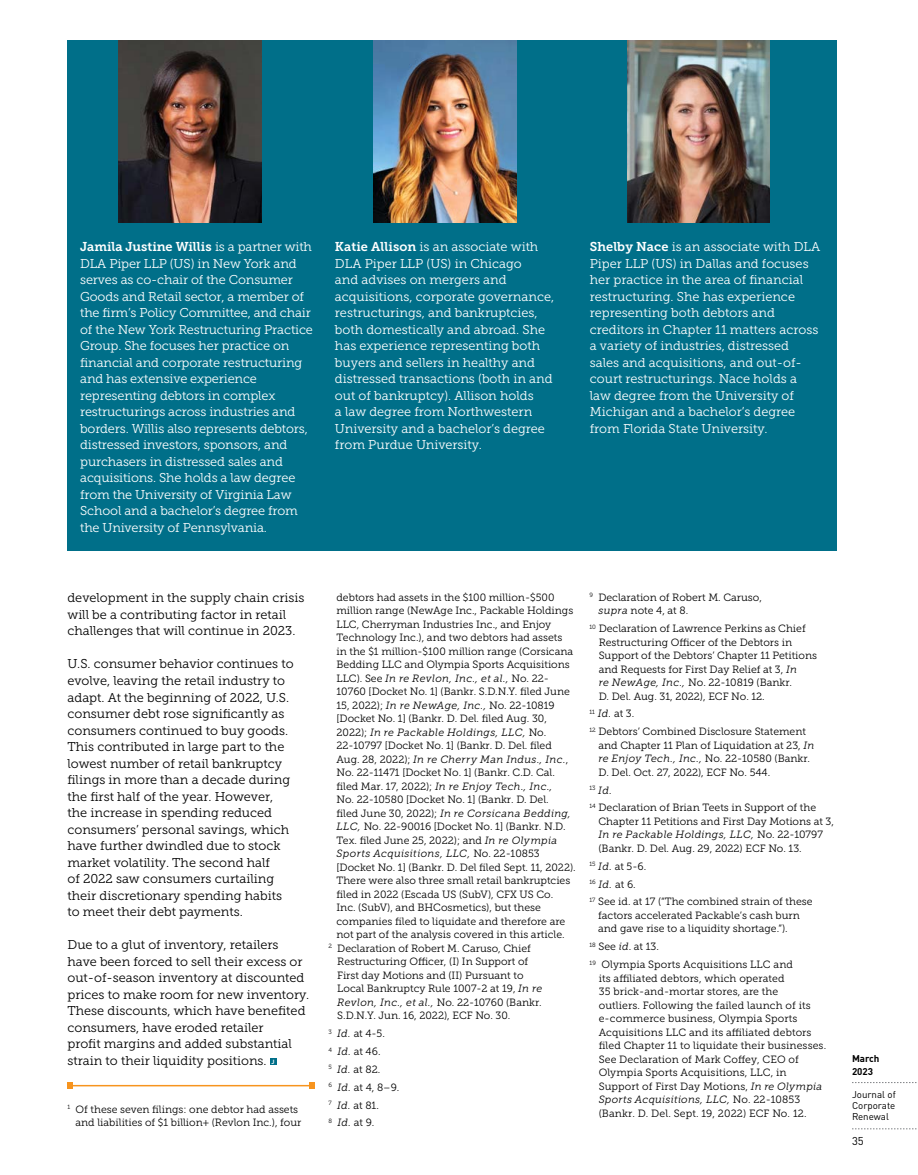
<style>
.page{position:relative;width:918px;height:1175px;background:#fff}
.page>*{position:absolute;margin:0;border:0;box-sizing:border-box;transform-origin:0 0}
.t1{font:12.75px/16.5px "Museo Slab 300";letter-spacing:-.005em;color:#fff}
.t2{font:12.75px/16.5px "Museo Slab 300";color:#000}
.t3{font:12.75px "Museo Slab 700";color:#fff}
.t4{font:11.25px "DINOT";color:#000}
.t5{font:10.5px/13.5px "Museo Slab 300";color:#000}
.t6{font:italic 10.5px "Museo Slab 300";letter-spacing:.03em;color:#000}
.t7{font:9.75px/11.2px "DINOT";color:#000;text-align:justify}
.t8{font:700 9.75px/12.8px "DINOT";color:#000}
.s1{font-family:"Museo Slab 300"}
.s2{font-family:"Museo Slab 700"}
.s3{font-family:"DINOT";font-weight:700;font-size:6px;color:#fff}
.s4{font-style:normal}
.s5{font-style:italic}
</style>
<div class="page">
<svg style="left:852px;top:1082px;width:65px;height:1px"></svg>
<svg style="left:852px;top:1128px;width:65px;height:1px"></svg>
<div style="left:270px;top:1057px;width:7px;height:7px;background:#006f89"></div>
<hr style="left:70px;top:1084px;width:242px;height:2px;background:#f7941e">
<svg style="left:68px;top:1082px;width:6px;height:6px"></svg>
<svg style="left:309px;top:1082px;width:6px;height:6px"></svg>
<div style="left:68px;top:40px;width:769px;height:511px;background:#006f89"></div>
<img style="left:118px;top:40px;width:143px;height:183px">
<img style="left:374px;top:40px;width:142px;height:183px">
<img style="left:627px;top:40px;width:143px;height:183px">
<p class="t3" style="left:80px;top:239px;width:233px">Jamila Justine Willis <span class="s1">is a partner with</span></p>
<p class="t1" style="left:80px;top:255px;width:234px">DLA Piper LLP (US) in New York and serves as co-chair of the Consumer Goods and Retail sector, a member of the firm’s Policy Committee, and chair of the New York Restructuring Practice Group. She focuses her practice on financial and corporate restructuring and has extensive experience representing debtors in complex restructurings across industries and borders. Willis also represents debtors, distressed investors, sponsors, and purchasers in distressed sales and acquisitions. She holds a law degree from the University of Virginia Law School and a bachelor’s degree from the University of Pennsylvania.</p>
<p class="t1" style="left:335px;top:238px;width:221px"><span class="s2">Katie Allison</span> is an associate with<br>DLA Piper LLP (US) in Chicago<br>and advises on mergers and acquisitions, corporate governance, restructurings, and bankruptcies, both domestically and abroad. She has experience representing both buyers and sellers in healthy and distressed transactions (both in and out of bankruptcy). Allison holds<br>a law degree from Northwestern<br>University and a bachelor’s degree from Purdue University.</p>
<p class="t1" style="left:590px;top:238px;width:232px"><span class="s2">Shelby Nace</span> is an associate with DLA Piper LLP (US) in Dallas and focuses her practice in the area of financial restructuring. She has experience representing both debtors and creditors in Chapter 11 matters across a variety of industries, distressed sales and acquisitions, and out-of&shy;court restructurings. Nace holds a law degree from the University of Michigan and a bachelor’s degree from Florida State University.</p>
<p class="t2" style="left:68px;top:590px;width:238px">development in the supply chain crisis will be a contributing factor in retail challenges that will continue in 2023.</p>
<p class="t2" style="left:68px;top:656px;width:228px">U.S. consumer behavior continues to evolve, leaving the retail industry to adapt. At the beginning of 2022, U.S. consumer debt rose significantly as consumers continued to buy goods.<br>This contributed in large part to the lowest number of retail bankruptcy filings in more than a decade during the first half of the year. However, the increase in spending reduced consumers’ personal savings, which have further dwindled due to stock market volatility. The second half<br>of 2022 saw consumers curtailing their discretionary spending habits to meet their debt payments.</p>
<p class="t2" style="left:68px;top:936px;width:243px">Due to a glut of inventory, retailers have been forced to sell their excess or out-of-season inventory at discounted prices to make room for new inventory.<br>These discounts, which have benefited consumers, have eroded retailer<br>profit margins and added substantial strain to their liquidity positions. <span class="s3">J</span></p>
<p class="t5" style="left:76px;top:1102px;width:227px;text-indent:-8px"><sup>1</sup> Of these seven filings: one debtor had assets and liabilities of $1 billion+ (Revlon Inc.), four</p>
<p class="t5" style="left:337px;top:590px;width:219px">debtors had assets in the $100 million-$500</p>
<p class="t5" style="left:337px;top:604px;width:238px">million range (NewAge Inc., Packable Holdings</p>
<p class="t5" style="left:337px;top:617px;width:216px">LLC, Cherryman Industries Inc., and Enjoy</p>
<p class="t5" style="left:337px;top:631px;width:227px">Technology Inc.), and two debtors had assets</p>
<p class="t5" style="left:337px;top:644px;width:238px">in the $1 million-$100 million range (Corsicana</p>
<p class="t5" style="left:337px;top:658px;width:235px">Bedding LLC and Olympia Sports Acquisitions</p>
<p class="t6" style="left:337px;top:672px;width:214px"><span class="s4">LLC). See</span> In re Revlon, Inc., et al., <span class="s4">No. 22-</span></p>
<p class="t5" style="left:337px;top:685px;width:235px">10760 [Docket No. 1] (Bankr. S.D.N.Y. filed June</p>
<p class="t5" style="left:337px;top:698px;width:220px">15, 2022); <span class="s5">In re NewAge, Inc.,</span> No. 22-10819</p>
<p class="t5" style="left:337px;top:712px;width:212px">[Docket No. 1] (Bankr. D. Del. filed Aug. 30,</p>
<p class="t6" style="left:337px;top:726px;width:211px"><span class="s4">2022);</span> In re Packable Holdings, LLC, <span class="s4">No.</span></p>
<p class="t5" style="left:337px;top:739px;width:217px">22-10797 [Docket No. 1] (Bankr. D. Del. filed</p>
<p class="t6" style="left:337px;top:753px;width:233px"><span class="s4">Aug. 28, 2022);</span> In re Cherry Man Indus., Inc.<span class="s4">,</span></p>
<p class="t5" style="left:337px;top:766px;width:220px">No. 22-11471 [Docket No. 1] (Bankr. C.D. Cal.</p>
<p class="t6" style="left:337px;top:780px;width:218px"><span class="s4">filed Mar. 17, 2022);</span> In re Enjoy Tech., Inc.,</p>
<p class="t5" style="left:337px;top:793px;width:214px">No. 22-10580 [Docket No. 1] (Bankr. D. Del.</p>
<p class="t6" style="left:337px;top:807px;width:236px"><span class="s4">filed June 30, 2022);</span> In re Corsicana Bedding,</p>
<p class="t5" style="left:337px;top:820px;width:231px"><span class="s5">LLC,</span> No. 22-90016 [Docket No. 1] (Bankr. N.D.</p>
<p class="t5" style="left:337px;top:833px;width:222px">Tex. filed June 25, 2022); and <span class="s5">In re Olympia</span></p>
<p class="t6" style="left:337px;top:848px;width:205px">Sports Acquisitions, LLC, <span class="s4">No. 22-10853</span></p>
<p class="t5" style="left:337px;top:860px;width:241px">[Docket No. 1] (Bankr. D. Del filed Sept. 11, 2022).</p>
<p class="t5" style="left:337px;top:874px;width:235px">There were also three small retail bankruptcies</p>
<p class="t5" style="left:337px;top:887px;width:218px">filed in 2022 (Escada US (SubV), CFX US Co.</p>
<p class="t5" style="left:337px;top:901px;width:206px">Inc. (SubV), and BHCosmetics), but these</p>
<p class="t5" style="left:337px;top:914px;width:230px">companies filed to liquidate and therefore are</p>
<p class="t5" style="left:337px;top:928px;width:230px">not part of the analysis covered in this article.</p>
<p class="t5" style="left:328px;top:941px;width:204px"><sup>2</sup> Declaration of Robert M. Caruso, Chief</p>
<p class="t5" style="left:337px;top:955px;width:192px">Restructuring Officer, (I) In Support of</p>
<p class="t5" style="left:337px;top:968px;width:188px">First day Motions and (II) Pursuant to</p>
<p class="t5" style="left:337px;top:982px;width:207px">Local Bankruptcy Rule 1007-2 at 19, <span class="s5">In re</span></p>
<p class="t6" style="left:337px;top:996px;width:206px">Revlon, Inc., et al., <span class="s4">No. 22-10760 (Bankr.</span></p>
<p class="t5" style="left:337px;top:1009px;width:175px">S.D.N.Y. Jun. 16, 2022), ECF No. 30.</p>
<p class="t5" style="left:328px;top:1024px;width:73px;line-height:17.9px"><sup>3</sup> <span class="s5">Id.</span> at 4-5.<br><sup>4</sup> <span class="s5">Id.</span> at 46.<br><sup>5</sup> <span class="s5">Id.</span> at 82.<br><sup>6</sup> <span class="s5">Id.</span> at 4, 8–9.<br><sup>7</sup> <span class="s5">Id.</span> at 81.<br><sup>8</sup> <span class="s5">Id.</span> at 9.</p>
<p class="t5" style="left:598px;top:590px;width:165px;text-indent:-9px"><sup>9</sup> Declaration of Robert M. Caruso, <span class="s5">supra</span> note 4, at 8.</p>
<p class="t5" style="left:599px;top:622px;width:220px;text-indent:-9px"><sup>10</sup> Declaration of Lawrence Perkins as Chief Restructuring Officer of the Debtors in Support of the Debtors’ Chapter 11 Petitions and Requests for First Day Relief at 3, <span class="s5">In<br>re NewAge, Inc.,</span> No. 22-10819 (Bankr.<br>D. Del. Aug. 31, 2022), ECF No. 12.</p>
<p class="t5" style="left:590px;top:705px;width:218px;line-height:17.9px"><sup>11</sup> <span class="s5">Id.</span> at 3.<br><sup>12</sup> Debtors’ Combined Disclosure Statement</p>
<p class="t5" style="left:598px;top:738px;width:217px">and Chapter 11 Plan of Liquidation at 23, <span class="s5">In re Enjoy Tech., Inc.,</span> No. 22-10580 (Bankr.<br>D. Del. Oct. 27, 2022), ECF No. 544.</p>
<p class="t5" style="left:590px;top:781px;width:228px;line-height:17.9px"><sup>13</sup> <span class="s5">Id.<br></span><sup>14</sup> Declaration of Brian Teets in Support of the</p>
<p class="t5" style="left:598px;top:814px;width:237px">Chapter 11 Petitions and First Day Motions at 3,<br><span class="s5">In re Packable Holdings, LLC,</span> No. 22-10797 (Bankr. D. Del. Aug. 29, 2022) ECF No. 13.</p>
<p class="t5" style="left:590px;top:857px;width:225px;line-height:17.9px"><sup>15</sup> <span class="s5">Id.</span> at 5-6.<br><sup>16</sup> <span class="s5">Id.</span> at 6.<br><sup>17</sup> See id. at 17 (“The combined strain of these</p>
<p class="t5" style="left:598px;top:908px;width:203px">factors accelerated Packable’s cash burn and gave rise to a liquidity shortage.”).</p>
<p class="t5" style="left:590px;top:937px;width:205px;line-height:17.9px"><sup>18</sup> See <span class="s5">id</span>. at 13.<br><sup>19</sup> Olympia Sports Acquisitions LLC and</p>
<p class="t5" style="left:599px;top:971px;width:229px">its affiliated debtors, which operated<br>35 brick-and-mortar stores, are the<br>outliers. Following the failed launch of its e-commerce business, Olympia Sports Acquisitions LLC and its affiliated debtors filed Chapter 11 to liquidate their businesses.<br>See Declaration of Mark Coffey, CEO of Olympia Sports Acquisitions, LLC, in Support of First Day Motions, <span class="s5">In re Olympia Sports Acquisitions, LLC,</span> No. 22-10853 (Bankr. D. Del. Sept. 19, 2022) ECF No. 12.</p>
<p class="t8" style="left:852px;top:1051px;width:29px">March<br>2023</p>
<p class="t7" style="left:852px;top:1088px;width:45px">Journal of Corporate Renewal</p>
<p class="t4" style="left:852px;top:1134px;width:13px">35</p>
</div>
